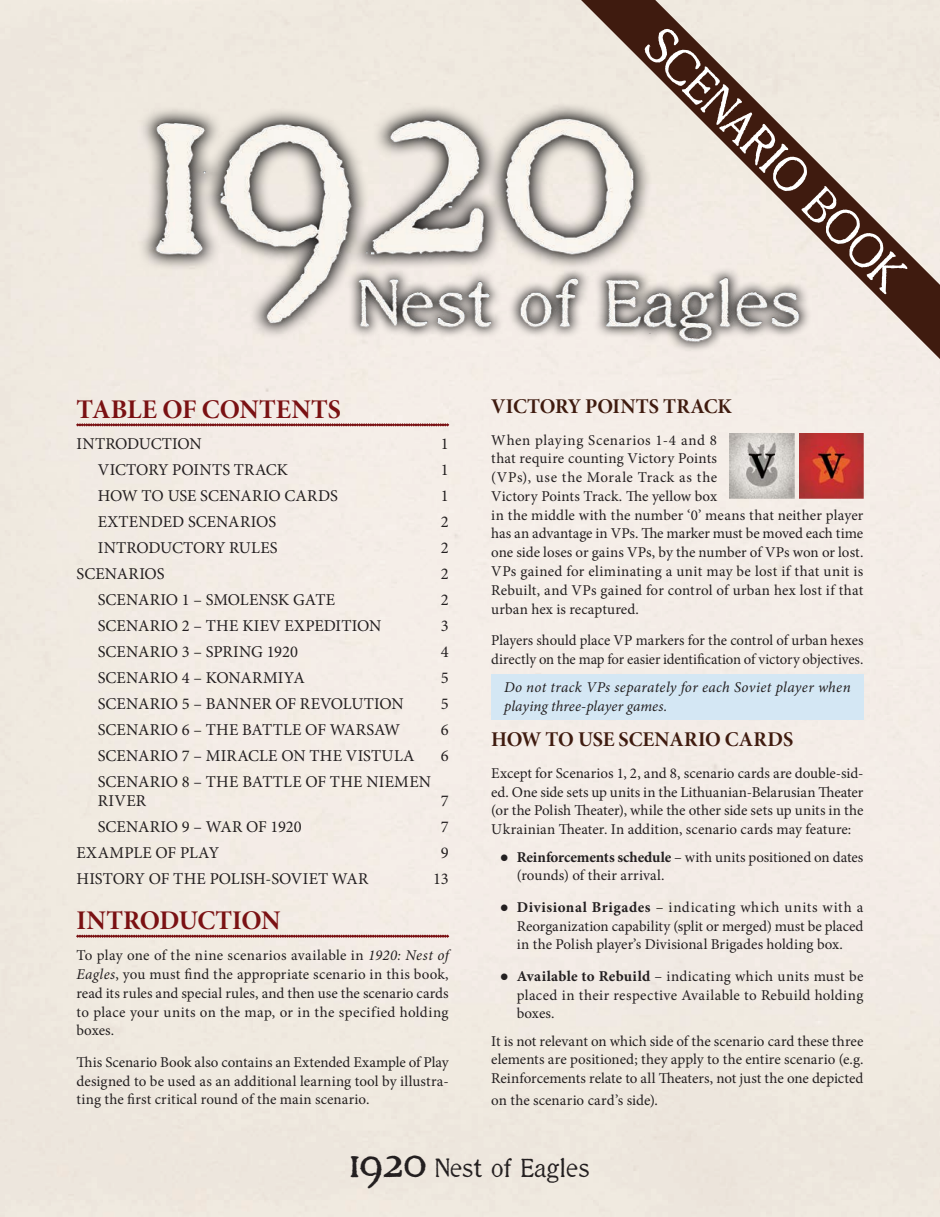
<style>
.page{position:relative;width:940px;height:1217px;background:#fff}
.page>*{position:absolute;margin:0;border:0;box-sizing:border-box;transform-origin:0 0}
.old{font:51px "Millesime";color:#fff}
.t1{font:49.5px "Millesime";color:#231f20}
.Level_1_Headline{font:27px "Minion Pro Bold Subh";color:#7a1113}
.t2{font:27px "Millesime";color:#231f20}
.Level_1_Headline-2{font:27px "Minion Pro Bold Subh";letter-spacing:-.02em;color:#7a1113}
.Level_2_Headline{font:21px "Minion Pro Bold Subh";letter-spacing:-.005em;color:#3f1b0f}
.Table_of_contents{font:16.5px/18.8px "Minion Pro";color:#231f20}
.Main_text{font:15px/18.8px "Minion Pro";letter-spacing:.01em;color:#231f20;text-align:justify}
.Notes{font:italic 15px/19.5px "Minion Pro";letter-spacing:.02em;color:#231f20}
.s1{font-style:italic}
.s2{font-family:"Garamond";font-weight:700}
.s3{font-weight:700}
</style>
<div class="page">
<div style="left:0;top:0;width:940px;height:1216px;background:#f1ebe4"></div>
<svg style="left:581px;top:0;width:359px;height:359px;background:#c7bab0"></svg>
<svg style="left:76px;top:423px;width:373px;height:3px"></svg>
<div style="left:491px;top:674px;width:372px;height:45px;background:#d4e7f4"></div>
<svg style="left:76px;top:934px;width:373px;height:3px"></svg>
<img style="left:730px;top:434px;width:64px;height:64px">
<img style="left:799px;top:434px;width:64px;height:64px">
<img style="left:106px;top:95px;width:728px;height:263px">
<p class="old" style="left:673px;top:17px;width:349px;rotate:45deg">SCENARIO BOOK</p>
<p class="Level_1_Headline" style="left:77px;top:390px;width:266px">TABLE OF CONTENTS</p>
<p class="Table_of_contents" style="left:77px;top:434px;width:127px">INTRODUCTION</p>
<p class="Table_of_contents" style="left:441px;top:434px;width:9px">1</p>
<p class="Table_of_contents" style="left:98px;top:460px;width:192px">VICTORY POINTS TRACK</p>
<p class="Table_of_contents" style="left:441px;top:460px;width:9px">1</p>
<p class="Table_of_contents" style="left:98px;top:486px;width:242px">HOW TO USE SCENARIO CARDS</p>
<p class="Table_of_contents" style="left:441px;top:486px;width:9px">1</p>
<p class="Table_of_contents" style="left:98px;top:512px;width:180px">EXTENDED SCENARIOS</p>
<p class="Table_of_contents" style="left:441px;top:512px;width:9px">2</p>
<p class="Table_of_contents" style="left:98px;top:538px;width:181px">INTRODUCTORY RULES</p>
<p class="Table_of_contents" style="left:441px;top:538px;width:9px">2</p>
<p class="Table_of_contents" style="left:77px;top:564px;width:90px">SCENARIOS</p>
<p class="Table_of_contents" style="left:441px;top:564px;width:9px">2</p>
<p class="Table_of_contents" style="left:98px;top:590px;width:239px">SCENARIO 1 – SMOLENSK GATE</p>
<p class="Table_of_contents" style="left:441px;top:590px;width:9px">2</p>
<p class="Table_of_contents" style="left:98px;top:616px;width:285px">SCENARIO 2 – THE KIEV EXPEDITION</p>
<p class="Table_of_contents" style="left:441px;top:616px;width:9px">3</p>
<p class="Table_of_contents" style="left:98px;top:642px;width:202px">SCENARIO 3 – SPRING 1920</p>
<p class="Table_of_contents" style="left:441px;top:642px;width:9px">4</p>
<p class="Table_of_contents" style="left:98px;top:668px;width:209px">SCENARIO 4 – KONARMIYA</p>
<p class="Table_of_contents" style="left:441px;top:668px;width:9px">5</p>
<p class="Table_of_contents" style="left:98px;top:694px;width:307px">SCENARIO 5 – BANNER OF REVOLUTION</p>
<p class="Table_of_contents" style="left:441px;top:694px;width:9px">5</p>
<p class="Table_of_contents" style="left:98px;top:720px;width:304px">SCENARIO 6 – THE BATTLE OF WARSAW</p>
<p class="Table_of_contents" style="left:441px;top:720px;width:9px">6</p>
<p class="Table_of_contents" style="left:98px;top:746px;width:318px">SCENARIO 7 – MIRACLE ON THE VISTULA</p>
<p class="Table_of_contents" style="left:441px;top:746px;width:9px">6</p>
<p class="Table_of_contents" style="left:98px;top:772px;width:335px">SCENARIO 8 – THE BATTLE OF THE NIEMEN<br>RIVER</p>
<p class="Table_of_contents" style="left:441px;top:791px;width:9px">7</p>
<p class="Table_of_contents" style="left:98px;top:817px;width:206px">SCENARIO 9 – WAR OF 1920</p>
<p class="Table_of_contents" style="left:441px;top:817px;width:9px">7</p>
<p class="Table_of_contents" style="left:77px;top:843px;width:144px">EXAMPLE OF PLAY</p>
<p class="Table_of_contents" style="left:441px;top:843px;width:9px">9</p>
<p class="Table_of_contents" style="left:77px;top:869px;width:293px">HISTORY OF THE POLISH-SOVIET WAR</p>
<p class="Table_of_contents" style="left:433px;top:869px;width:17px">13</p>
<p class="Level_1_Headline-2" style="left:77px;top:901px;width:205px">INTRODUCTION</p>
<p class="Main_text" style="left:77px;top:946px;width:374px">To play one of the nine scenarios available in <span class="s1">1920: Nest of Eagles</span>, you must find the appropriate scenario in this book, read its rules and special rules, and then use the scenario cards to place your units on the map, or in the specified holding boxes.</p>
<p class="Main_text" style="left:77px;top:1052px;width:374px">This Scenario Book also contains an Extended Example of Play designed to be used as an additional learning tool by illustra&shy;ting the first critical round of the main scenario.</p>
<p class="Level_2_Headline" style="left:491px;top:392px;width:242px">VICTORY POINTS TRACK</p>
<p class="Main_text" style="left:491px;top:430px;width:374px;text-align:left">When playing Scenarios 1-4 and 8<br>that require counting Victory Points<br>(VPs), use the Morale Track as the<br>Victory Points Track. The yellow box<br>in the middle with the number ‘0’ means that neither player has an advantage in VPs. The marker must be moved each time one side loses or gains VPs, by the number of VPs won or lost.<br>VPs gained for eliminating a unit may be lost if that unit is Rebuilt, and VPs gained for control of urban hex lost if that urban hex is recaptured.</p>
<p class="Main_text" style="left:491px;top:630px;width:374px">Players should place VP markers for the control of urban hexes directly on the map for easier identification of victory objectives.</p>
<p class="Notes" style="left:504px;top:677px;width:348px">Do not track VPs separately for each Soviet player when playing three-player games.</p>
<p class="Level_2_Headline" style="left:491px;top:725px;width:303px">HOW TO USE SCENARIO CARDS</p>
<p class="Main_text" style="left:491px;top:763px;width:374px">Except for Scenarios 1, 2, and 8, scenario cards are double-sid&shy;ed. One side sets up units in the Lithuanian-Belarusian Theater (or the Polish Theater), while the other side sets up units in the Ukrainian Theater. In addition, scenario cards may feature:</p>
<p class="Main_text" style="left:517px;top:847px;width:348px;text-indent:-17px"><span class="s2">●</span> <span class="s3">Reinforcements schedule</span> – with units positioned on dates (rounds) of their arrival.</p>
<p class="Main_text" style="left:517px;top:897px;width:348px;text-indent:-17px"><span class="s2">●</span> <span class="s3">Divisional Brigades</span> – indicating which units with a Reorganization capability (split or merged) must be placed in the Polish player’s Divisional Brigades holding box.</p>
<p class="Main_text" style="left:517px;top:966px;width:348px;text-indent:-17px"><span class="s2">●</span> <span class="s3">Available to Rebuild</span> – indicating which units must be placed in their respective Available to Rebuild holding boxes.</p>
<p class="Main_text" style="left:491px;top:1031px;width:374px">It is not relevant on which side of the scenario card these three elements are positioned; they apply to the entire scenario (e.g.<br>Reinforcements relate to all Theaters, not just the one depicted</p>
<p class="Main_text" style="left:491px;top:1090px;width:168px">on the scenario card’s side).</p>
<h2 class="t1" style="left:350px;top:1131px;width:78px">1920</h2>
<h3 class="t2" style="left:435px;top:1151px;width:156px">Nest of Eagles</h3>
</div>
